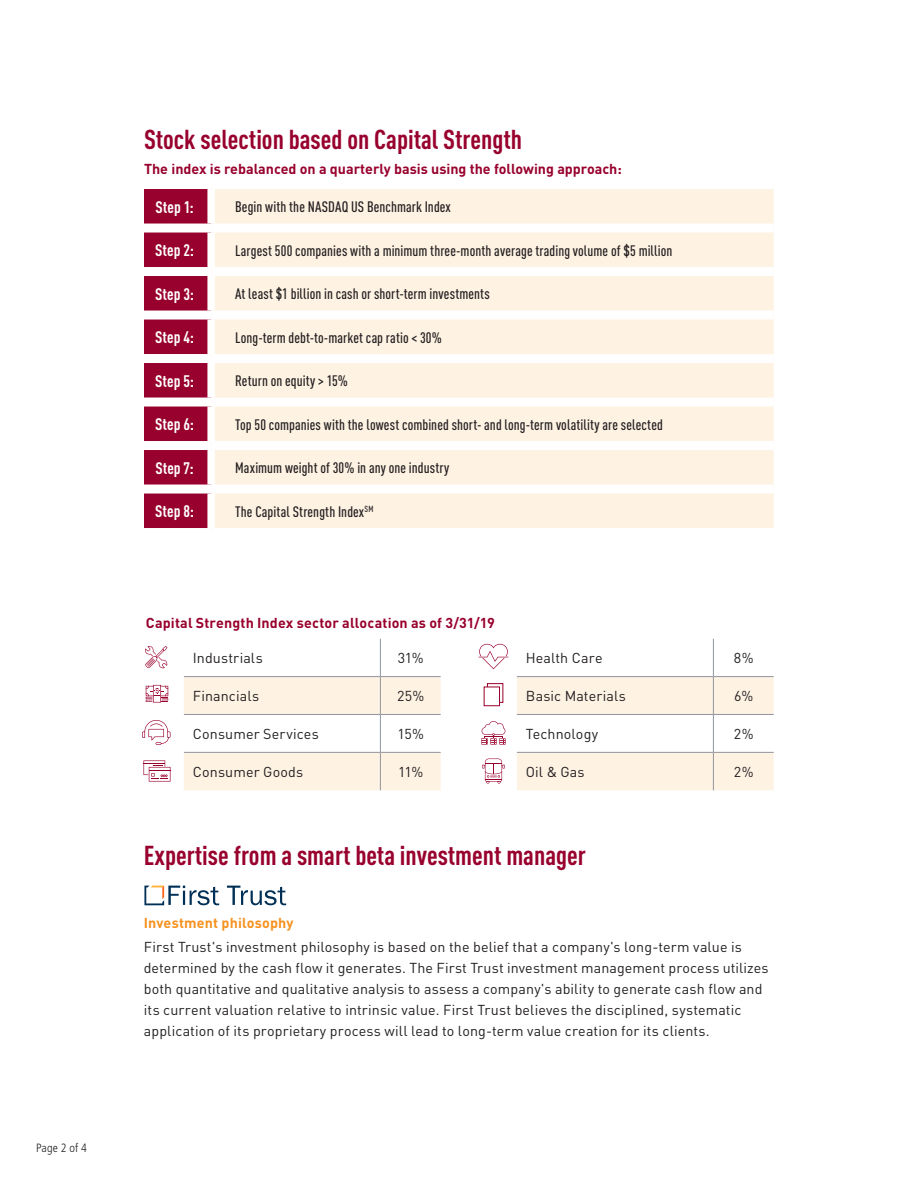
<style>
.page{position:relative;width:918px;height:1188px;background:#fff}
.page>*{position:absolute;margin:0;border:0;box-sizing:border-box;transform-origin:0 0}
.Subhead_1_DIN_PRO_Co{font:700 condensed 27px "DIN Pro";color:#98012d}
.Body_Main{font:700 condensed 16.5px "DIN Pro";letter-spacing:.005em;color:#fff}
.Body_Main-2{font:500 condensed 15px "DIN Pro";letter-spacing:.01em;color:#231f20}
.Body_Main-3{font:14.25px/21px "DIN Pro";letter-spacing:.01em;color:#231f20}
.Subhead_3_DIN_PRO_Bo{font:700 14.25px "DIN Pro";color:#98012d}
.Body_Main-4{font:700 14.25px "DIN Pro";letter-spacing:.01em;color:#98012d}
.Body_Main-5{font:700 14.25px "DIN Pro";letter-spacing:.01em;color:#f6911e}
.t1{font:300 condensed 12px "Frutiger LT Std";letter-spacing:.01em;color:#231f20}
</style>
<div class="page">
<svg style="left:184px;top:677px;width:257px;height:113px"></svg>
<hr style="left:380px;top:639px;width:1px;height:37px;background:#91959d">
<hr style="left:184px;top:676px;width:196px;height:1px;background:#91959d">
<hr style="left:380px;top:676px;width:61px;height:1px;background:#91959d">
<hr style="left:380px;top:677px;width:1px;height:37px;background:#91959d">
<hr style="left:184px;top:714px;width:196px;height:1px;background:#91959d">
<hr style="left:380px;top:714px;width:61px;height:1px;background:#91959d">
<hr style="left:380px;top:715px;width:1px;height:37px;background:#91959d">
<hr style="left:184px;top:752px;width:196px;height:1px;background:#91959d">
<hr style="left:380px;top:752px;width:61px;height:1px;background:#91959d">
<hr style="left:380px;top:753px;width:1px;height:37px;background:#91959d">
<svg style="left:517px;top:677px;width:257px;height:113px"></svg>
<hr style="left:713px;top:639px;width:1px;height:37px;background:#91959d">
<hr style="left:517px;top:676px;width:196px;height:1px;background:#91959d">
<hr style="left:713px;top:676px;width:61px;height:1px;background:#91959d">
<hr style="left:713px;top:677px;width:1px;height:37px;background:#91959d">
<hr style="left:517px;top:714px;width:196px;height:1px;background:#91959d">
<hr style="left:713px;top:714px;width:61px;height:1px;background:#91959d">
<hr style="left:713px;top:715px;width:1px;height:37px;background:#91959d">
<hr style="left:517px;top:752px;width:196px;height:1px;background:#91959d">
<hr style="left:713px;top:752px;width:61px;height:1px;background:#91959d">
<hr style="left:713px;top:753px;width:1px;height:37px;background:#91959d">
<div style="left:144px;top:189px;width:63px;height:339px;background:#98012d"></div>
<div style="left:215px;top:189px;width:559px;height:339px;background:#fef2e3"></div>
<div style="left:144px;top:224px;width:67px;height:9px;background:#fff"></div>
<div style="left:211px;top:224px;width:563px;height:9px;background:#fff"></div>
<div style="left:144px;top:267px;width:67px;height:9px;background:#fff"></div>
<div style="left:211px;top:267px;width:563px;height:9px;background:#fff"></div>
<div style="left:144px;top:311px;width:67px;height:9px;background:#fff"></div>
<div style="left:211px;top:311px;width:563px;height:9px;background:#fff"></div>
<div style="left:144px;top:354px;width:67px;height:9px;background:#fff"></div>
<div style="left:211px;top:354px;width:563px;height:9px;background:#fff"></div>
<div style="left:144px;top:398px;width:67px;height:9px;background:#fff"></div>
<div style="left:211px;top:398px;width:563px;height:9px;background:#fff"></div>
<div style="left:144px;top:441px;width:67px;height:9px;background:#fff"></div>
<div style="left:211px;top:441px;width:563px;height:9px;background:#fff"></div>
<div style="left:144px;top:485px;width:67px;height:9px;background:#fff"></div>
<div style="left:211px;top:485px;width:563px;height:9px;background:#fff"></div>
<svg style="left:227px;top:886px;width:59px;height:19px"></svg>
<svg style="left:144px;top:886px;width:75px;height:19px"></svg>
<svg style="left:478px;top:643px;width:31px;height:26px"></svg>
<svg style="left:482px;top:759px;width:23px;height:24px"></svg>
<svg style="left:145px;top:646px;width:23px;height:22px"></svg>
<svg style="left:142px;top:720px;width:28px;height:25px"></svg>
<svg style="left:482px;top:721px;width:24px;height:24px"></svg>
<svg style="left:143px;top:760px;width:27px;height:22px"></svg>
<svg style="left:487px;top:683px;width:16px;height:20px"></svg>
<div style="left:484px;top:687px;width:16px;height:19px;background:#fff;border:1px solid #98012d"></div>
<svg style="left:146px;top:685px;width:22px;height:18px"></svg>
<p class="t1" style="left:36px;top:1141px;width:52px">Page 2 of 4</p>
<p class="Subhead_1_DIN_PRO_Co" style="left:144px;top:119px;width:380px">Stock selection based on Capital Strength</p>
<p class="Subhead_3_DIN_PRO_Bo" style="left:144px;top:158px;width:479px">The index is rebalanced on a quarterly basis using the following approach:</p>
<p class="Body_Main" style="left:155px;top:195px;width:40px">Step 1:</p>
<p class="Body_Main-2" style="left:235px;top:196px;width:217px">Begin with the NASDAQ US Benchmark Index</p>
<p class="Body_Main" style="left:155px;top:238px;width:40px">Step 2:</p>
<p class="Body_Main-2" style="left:235px;top:239px;width:439px">Largest 500 companies with a minimum three-month average trading volume of $5 million</p>
<p class="Body_Main" style="left:155px;top:282px;width:40px">Step 3:</p>
<p class="Body_Main-2" style="left:235px;top:283px;width:256px">At least $1 billion in cash or short-term investments</p>
<p class="Body_Main" style="left:155px;top:325px;width:41px">Step 4:</p>
<p class="Body_Main-2" style="left:235px;top:326px;width:208px">Long-term debt-to-market cap ratio &lt; 30%</p>
<p class="Body_Main" style="left:155px;top:369px;width:40px">Step 5:</p>
<p class="Body_Main-2" style="left:235px;top:370px;width:114px">Return on equity &gt; 15%</p>
<p class="Body_Main" style="left:155px;top:412px;width:40px">Step 6:</p>
<p class="Body_Main-2" style="left:235px;top:413px;width:429px">Top 50 companies with the lowest combined short- and long-term volatility are selected</p>
<p class="Body_Main" style="left:155px;top:456px;width:40px">Step 7:</p>
<p class="Body_Main-2" style="left:235px;top:457px;width:216px">Maximum weight of 30% in any one industry</p>
<p class="Body_Main" style="left:155px;top:499px;width:40px">Step 8:</p>
<p class="Body_Main-2" style="left:235px;top:500px;width:140px">The Capital Strength Index<sup>SM</sup></p>
<p class="Body_Main-4" style="left:146px;top:612px;width:351px">Capital Strength Index sector allocation as of 3/31/19</p>
<p class="Body_Main-3" style="left:193px;top:647px;width:71px">Industrials</p>
<p class="Body_Main-3" style="left:398px;top:647px;width:28px">31%</p>
<p class="Body_Main-3" style="left:193px;top:684px;width:68px">Financials</p>
<p class="Body_Main-3" style="left:397px;top:684px;width:29px">25%</p>
<p class="Body_Main-3" style="left:193px;top:722px;width:127px">Consumer Services</p>
<p class="Body_Main-3" style="left:398px;top:722px;width:28px">15%</p>
<p class="Body_Main-3" style="left:193px;top:760px;width:112px">Consumer Goods</p>
<p class="Body_Main-3" style="left:398px;top:760px;width:27px">11%</p>
<p class="Body_Main-3" style="left:526px;top:647px;width:78px">Health Care</p>
<p class="Body_Main-3" style="left:734px;top:647px;width:21px">8%</p>
<p class="Body_Main-3" style="left:526px;top:684px;width:101px">Basic Materials</p>
<p class="Body_Main-3" style="left:734px;top:684px;width:20px">6%</p>
<p class="Body_Main-3" style="left:526px;top:722px;width:74px">Technology</p>
<p class="Body_Main-3" style="left:734px;top:722px;width:21px">2%</p>
<p class="Body_Main-3" style="left:526px;top:760px;width:60px">Oil &amp; Gas</p>
<p class="Body_Main-3" style="left:734px;top:760px;width:21px">2%</p>
<p class="Subhead_1_DIN_PRO_Co" style="left:144px;top:836px;width:444px">Expertise from a smart beta investment manager</p>
<p class="Body_Main-5" style="left:144px;top:912px;width:151px">Investment philosophy</p>
<p class="Body_Main-3" style="left:144px;top:936px;width:626px">First Trust's investment philosophy is based on the belief that a company's long-term value is determined by the cash flow it generates. The First Trust investment management process utilizes both quantitative and qualitative analysis to assess a company's ability to generate cash flow and its current valuation relative to intrinsic value. First Trust believes the disciplined, systematic application of its proprietary process will lead to long-term value creation for its clients.</p>
</div>
